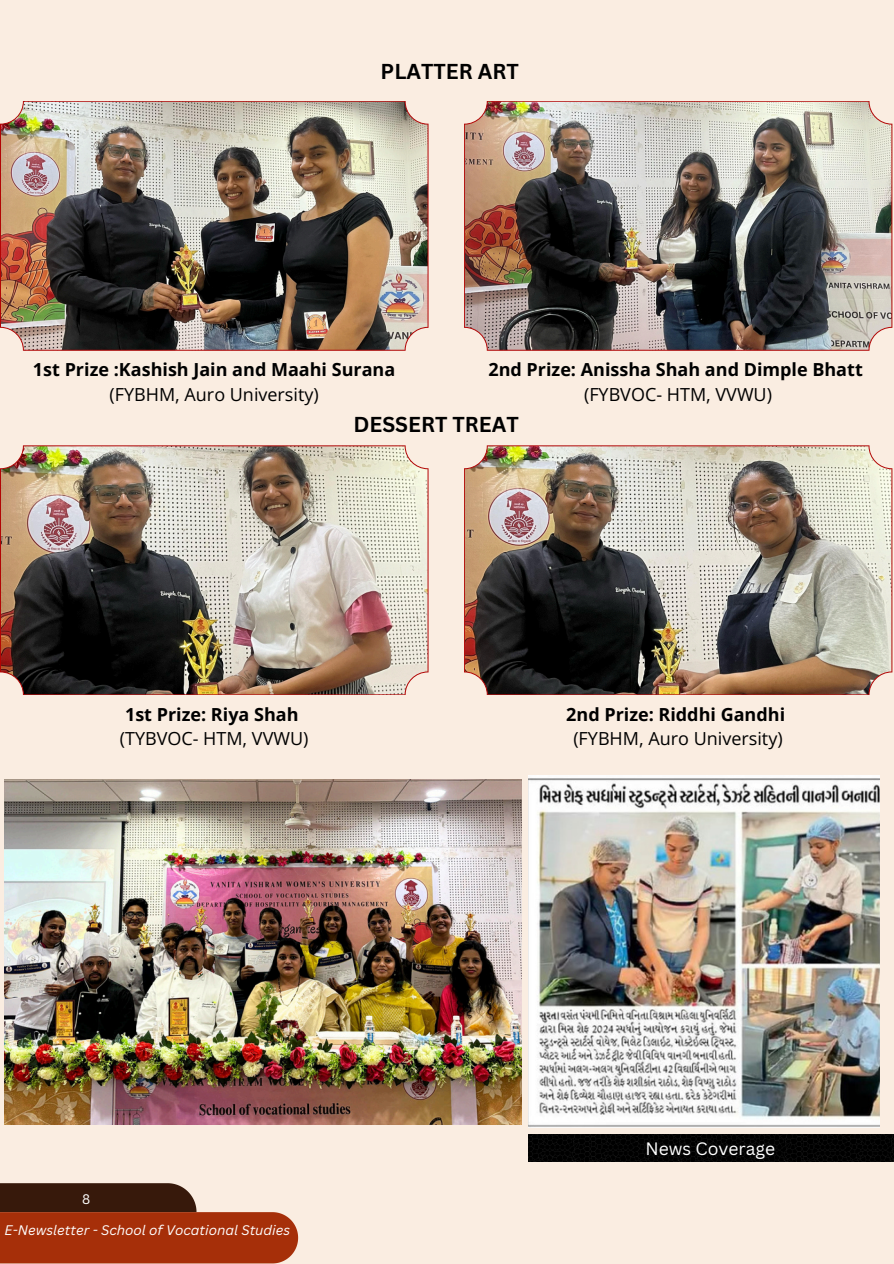
<style>
.page{position:relative;width:894px;height:1264px;background:#fff}
.page>*{position:absolute;margin:0;border:0;box-sizing:border-box;transform-origin:0 0}
.t1{font:700 21px "Canva Sans";color:#000}
.t2{font:700 18px/24.8px "Open Sans";color:#000;text-align:center}
.t3{font:18px/24.8px "Open Sans";color:#000;text-align:center}
.t4{font:17.4px "Canva Sans";color:#fff}
.t5{font:italic 13.5px "Canva Sans";color:#fff}
.t6{font:13.5px "Canva Sans";color:#fff}
.s1{font-weight:400}
.s2{font-weight:700}
</style>
<div class="page">
<div style="left:0;top:0;width:893px;height:1263px;background:#faede1"></div>
<svg style="left:0;top:1183px;width:298px;height:79px;background:#984529"></svg>
<img style="left:5px;top:779px;width:516px;height:344px">
<img style="left:528px;top:775px;width:351px;height:352px">
<img style="left:528px;top:1134px;width:365px;height:27px">
<img style="left:0;top:101px;width:428px;height:249px">
<img style="left:464px;top:101px;width:428px;height:249px">
<img style="left:0;top:445px;width:428px;height:250px">
<img style="left:464px;top:445px;width:428px;height:250px">
<p class="t1" style="left:380px;top:57px;width:140px">PLATTER ART</p>
<p class="t2" style="left:33px;top:356px;width:364px">1st Prize :Kashish Jain and Maahi Surana <span class="s1">(FYBHM, Auro University)</span></p>
<h2 class="t1" style="left:353px;top:409px;width:167px">DESSERT TREAT</h2>
<h1 class="t2" style="left:488px;top:356px;width:376px">2nd Prize: Anissha Shah and Dimple Bhatt <span class="s1">(FYBVOC- HTM, VVWU)</span></h1>
<h2 class="t2" style="left:120px;top:701px;width:190px;text-align:left">1st Prize: Riya Shah <span class="s1">(TYBVOC- HTM, VVWU)</span></h2>
<p class="t3" style="left:566px;top:701px;width:220px"><span class="s2">2nd Prize: Riddhi Gandhi </span>(FYBHM, Auro University)</p>
<h2 class="t6" style="left:82px;top:1189px;width:10px">8</h2>
<h2 class="t5" style="left:5px;top:1220px;width:287px">E-Newsletter - School of Vocational Studies</h2>
<p class="t4" style="left:645px;top:1136px;width:131px">News Coverage</p>
</div>
